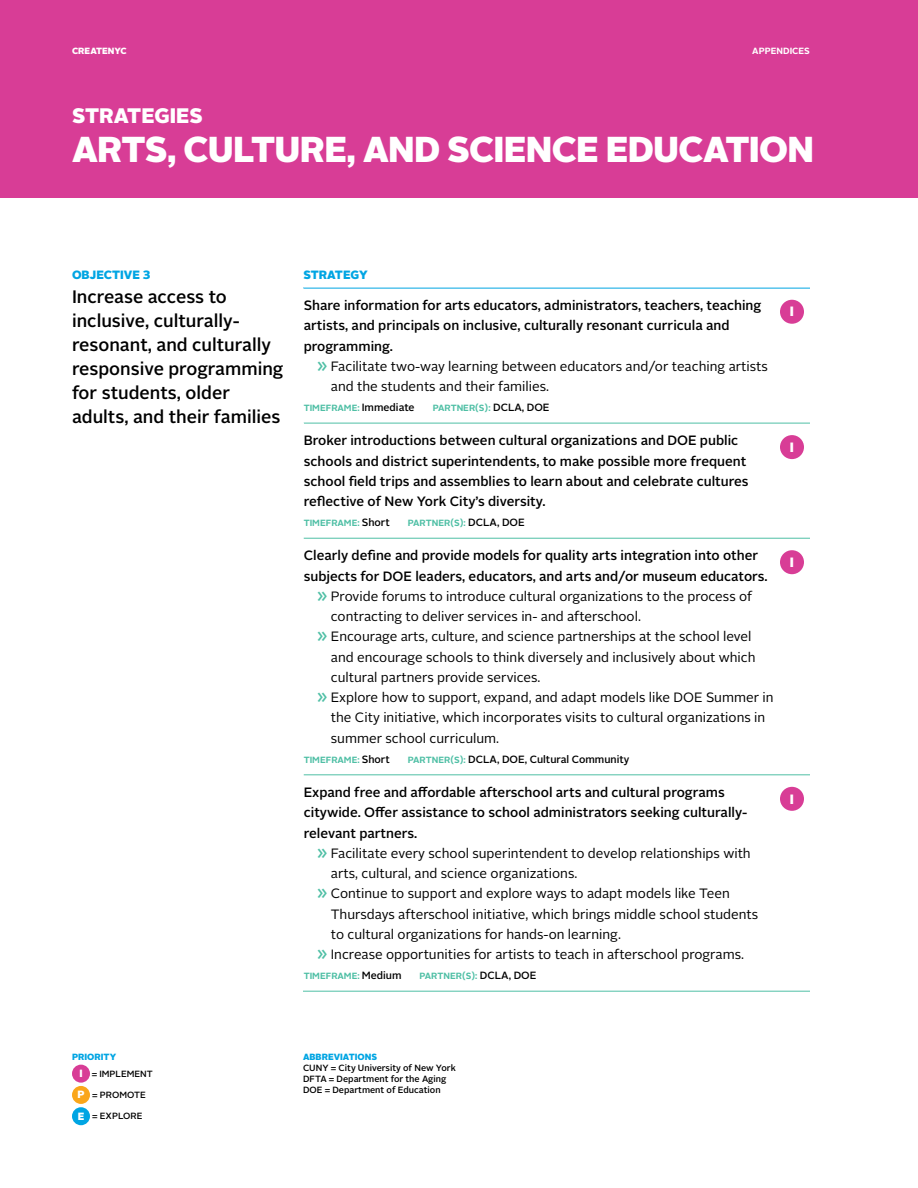
<style>
.page{position:relative;width:918px;height:1188px;background:#fff}
.page>*{position:absolute;margin:0;border:0;box-sizing:border-box;transform-origin:0 0}
.t1{font:900 36px "Alright Sans";letter-spacing:-.02em;color:#fff}
.t2{font:900 36px "Alright Sans";color:#fff}
.t3{font:900 21px "Alright Sans";color:#fff}
.t4{font:500 18px/24px "Alright Sans";color:#000}
.t5{font:13.5px/20.2px "Alright Sans";color:#000}
.t6{font:500 13.5px/20.2px "Alright Sans";color:#000}
.t7{font:900 13.5px "Alright Sans";color:#fff}
.t8{font:900 12px "Alright Sans";color:#00a5e3}
.t9{font:500 10.5px "Alright Sans";color:#000}
.t10{font:700 9px "Alright Sans";color:#4fbfa5}
.t11{font:500 9px/10.8px "Alright Sans";color:#000}
.t12{font:700 9px "Alright Sans";color:#fff}
.t13{font:900 9px "Alright Sans";color:#00a5e3}
.t14{font:900 9px "Alright Sans";color:#fff}
.s1{font-weight:700;color:#4fbfa5}
.s2{font-weight:500;font-size:10.5px;color:#000}
.s3{font-weight:700;font-size:9px;color:#4fbfa5}
.s4{font-weight:900;color:#00a5e3}
.s5{font-weight:900;font-size:10.5px;color:#fff}
</style>
<div class="page">
<div style="left:0;top:0;width:918px;height:198px;background:#d83d96"></div>
<div style="left:72px;top:1065px;width:18px;height:18px;background:#d83d96;border-radius:50%"></div>
<div style="left:72px;top:1086px;width:18px;height:18px;background:#faa61a;border-radius:50%"></div>
<div style="left:72px;top:1107px;width:18px;height:18px;background:#00a5e3;border-radius:50%"></div>
<svg style="left:303px;top:287px;width:507px;height:704px"></svg>
<hr style="left:303px;top:288px;width:471px;height:1px;background:#00a5e3">
<hr style="left:774px;top:288px;width:36px;height:1px;background:#00a5e3">
<hr style="left:774px;top:423px;width:36px;height:1px;background:#4fbfa5">
<hr style="left:774px;top:538px;width:36px;height:1px;background:#4fbfa5">
<hr style="left:774px;top:774px;width:36px;height:1px;background:#4fbfa5">
<hr style="left:774px;top:991px;width:36px;height:1px;background:#4fbfa5">
<hr style="left:303px;top:288px;width:1px;height:135px;background:#fff">
<hr style="left:304px;top:423px;width:470px;height:1px;background:#4fbfa5">
<hr style="left:303px;top:423px;width:1px;height:115px;background:#fff">
<hr style="left:303px;top:538px;width:1px;height:237px;background:#fff">
<hr style="left:303px;top:775px;width:1px;height:216px;background:#fff">
<hr style="left:304px;top:538px;width:470px;height:1px;background:#4fbfa5">
<hr style="left:304px;top:774px;width:470px;height:1px;background:#4fbfa5">
<hr style="left:303px;top:991px;width:471px;height:1px;background:#4fbfa5">
<div style="left:780px;top:300px;width:24px;height:24px;background:#d83d96;border-radius:50%"></div>
<div style="left:780px;top:435px;width:24px;height:24px;background:#d83d96;border-radius:50%"></div>
<div style="left:780px;top:550px;width:24px;height:24px;background:#d83d96;border-radius:50%"></div>
<div style="left:780px;top:787px;width:24px;height:24px;background:#d83d96;border-radius:50%"></div>
<p class="t14" style="left:72px;top:44px;width:56px">CREATENYC</p>
<p class="t12" style="left:752px;top:45px;width:59px">APPENDICES</p>
<p class="t12" style="left:770px;top:45px;width:42px">SECTION</p>
<h2 class="t3" style="left:72px;top:101px;width:132px">STRATEGIES</h2>
<h1 class="t1" style="left:72px;top:124px;width:744px">ARTS, CULTURE, AND SCIENCE EDUCATION</h1>
<h2 class="t3" style="left:72px;top:102px;width:254px">EQUITY AND INCLUSION</h2>
<h1 class="t2" style="left:72px;top:125px;width:226px">STRATEGIES</h1>
<p class="t8" style="left:72px;top:266px;width:80px">OBJECTIVE 3</p>
<h3 class="t4" style="left:72px;top:285px;width:213px">Increase access to inclusive, culturally&shy;resonant, and culturally responsive programming for students, older adults, and their families</h3>
<p class="t8" style="left:303px;top:266px;width:66px">STRATEGY</p>
<p class="t6" style="left:304px;top:295px;width:459px">Share information for arts educators, administrators, teachers, teaching artists, and principals on inclusive, culturally resonant curricula and programming.</p>
<p class="t5" style="left:331px;top:356px;width:439px;text-indent:-14px"><span class="s1">»</span> Facilitate two-way learning between educators and/or teaching artists and the students and their families.</p>
<p class="t10" style="left:304px;top:402px;width:112px">TIMEFRAME: <span class="s2">Immediate</span></p>
<p class="t10" style="left:433px;top:402px;width:118px">PARTNER(S): <span class="s2">DCLA, DOE</span></p>
<p class="t6" style="left:304px;top:431px;width:446px">Broker introductions between cultural organizations and DOE public schools and district superintendents, to make possible more frequent school field trips and assemblies to learn about and celebrate cultures reflective of New York City’s diversity.</p>
<p class="t10" style="left:304px;top:517px;width:88px">TIMEFRAME: <span class="s2">Short</span></p>
<p class="t10" style="left:408px;top:517px;width:118px">PARTNER(S): <span class="s2">DCLA, DOE</span></p>
<p class="t6" style="left:304px;top:546px;width:456px">Clearly define and provide models for quality arts integration into other</p>
<p class="t6" style="left:304px;top:566px;width:465px">subjects for DOE leaders, educators, and arts and/or museum educators.</p>
<p class="t5" style="left:317px;top:586px;width:437px"><span class="s1">»</span> Provide forums to introduce cultural organizations to the process of</p>
<p class="t5" style="left:331px;top:607px;width:312px">contracting to deliver services in- and afterschool.</p>
<p class="t5" style="left:317px;top:627px;width:436px"><span class="s1">»</span> Encourage arts, culture, and science partnerships at the school level</p>
<p class="t5" style="left:331px;top:647px;width:426px">and encourage schools to think diversely and inclusively about which</p>
<p class="t5" style="left:331px;top:667px;width:211px">cultural partners provide services.</p>
<p class="t5" style="left:317px;top:688px;width:458px"><span class="s1">»</span> Explore how to support, expand, and adapt models like DOE Summer in</p>
<p class="t5" style="left:331px;top:708px;width:436px">the City initiative, which incorporates visits to cultural organizations in</p>
<p class="t5" style="left:331px;top:728px;width:170px">summer school curriculum.</p>
<p class="t10" style="left:304px;top:753px;width:88px">TIMEFRAME: <span class="s2">Short</span></p>
<p class="t9" style="left:408px;top:752px;width:223px"><span class="s3">PARTNER(S):</span> DCLA, DOE, Cultural Community</p>
<p class="t6" style="left:304px;top:782px;width:445px">Expand free and affordable afterschool arts and cultural programs citywide. Offer assistance to school administrators seeking culturally&shy;relevant partners.</p>
<p class="t5" style="left:317px;top:843px;width:435px"><span class="s1">»</span> Facilitate every school superintendent to develop relationships with</p>
<p class="t5" style="left:331px;top:863px;width:248px">arts, cultural, and science organizations.</p>
<p class="t5" style="left:317px;top:884px;width:414px"><span class="s1">»</span> Continue to support and explore ways to adapt models like Teen</p>
<p class="t5" style="left:331px;top:904px;width:429px">Thursdays afterschool initiative, which brings middle school students</p>
<p class="t5" style="left:331px;top:924px;width:292px">to cultural organizations for hands-on learning.</p>
<p class="t5" style="left:317px;top:944px;width:428px"><span class="s1">»</span> Increase opportunities for artists to teach in afterschool programs.</p>
<p class="t10" style="left:304px;top:970px;width:99px">TIMEFRAME: <span class="s2">Medium</span></p>
<p class="t10" style="left:420px;top:970px;width:118px">PARTNER(S): <span class="s2">DCLA, DOE</span></p>
<p class="t7" style="left:790px;top:302px;width:6px">I</p>
<p class="t7" style="left:790px;top:437px;width:6px">I</p>
<p class="t7" style="left:790px;top:553px;width:6px">I</p>
<p class="t7" style="left:790px;top:789px;width:6px">I</p>
<p class="t11" style="left:79px;top:1048px;width:75px;line-height:16.8px;text-indent:-7px"><span class="s4">PRIORITY<br></span><span class="s5">I</span> = IMPLEMENT</p>
<p class="t11" style="left:77px;top:1089px;width:70px"><span class="s5">P</span> = PROMOTE</p>
<p class="t11" style="left:78px;top:1111px;width:66px"><span class="s5">E</span> = EXPLORE</p>
<p class="t13" style="left:303px;top:1050px;width:76px">ABBREVIATIONS</p>
<p class="t11" style="left:303px;top:1063px;width:154px">CUNY = City University of New York<br>DFTA = Department for the Aging<br>DOE = Department of Education</p>
</div>
